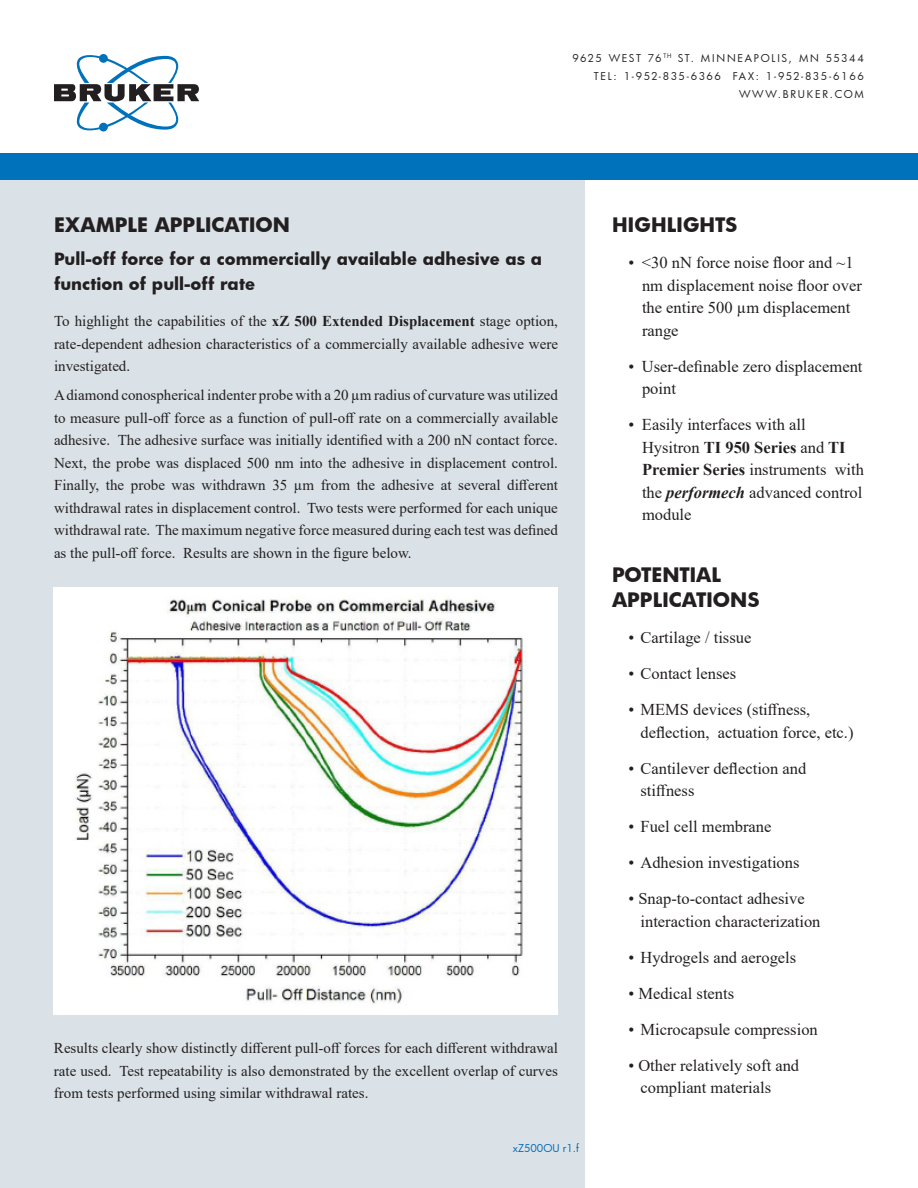
<style>
.page{position:relative;width:918px;height:1188px;background:#fff}
.page>*{position:absolute;margin:0;border:0;box-sizing:border-box;transform-origin:0 0}
.t1{font:700 19.5px "Futura";color:#231f20}
.t2{font:16.5px/22.5px "Times New Roman";color:#231f20}
.t3{font:700 16.5px/25.5px "Futura";color:#231f20}
.t4{font:15px/22.5px "Times New Roman";color:#231f20;text-align:justify}
.t5{font:10.5px "Futura";letter-spacing:.155em;color:#231f20}
.t6{font:10.5px "Futura";letter-spacing:.135em;color:#231f20}
.t7{font:10.5px "Futura";color:#0168b3}
.s1{font-weight:700}
.s2{font-weight:700;font-style:italic}
</style>
<div class="page">
<div style="left:0;top:167px;width:585px;height:1021px;background:#dae2e7"></div>
<img style="left:54px;top:587px;width:504px;height:428px">
<div style="left:0;top:154px;width:918px;height:26px;background:#0072bc"></div>
<svg style="left:54px;top:54px;width:145px;height:78px"></svg>
<p class="t5" style="left:572px;top:51px;width:293px">9625 WEST 76 <sup>TH</sup> ST. MINNEAPOLIS, MN 55344</p>
<p class="t6" style="left:594px;top:69px;width:272px">TEL: 1-952-835-6366 FAX: 1-952-835-6166</p>
<p class="t5" style="left:739px;top:87px;width:126px">WWW.BRUKER.COM</p>
<p class="t1" style="left:54px;top:211px;width:238px">EXAMPLE APPLICATION</p>
<p class="t3" style="left:54px;top:245px;width:490px">Pull-off force for a commercially available adhesive as a function of pull-off rate</p>
<p class="t4" style="left:54px;top:309px;width:506px">To highlight the capabilities of the <span class="s1">xZ 500 Extended Displacement</span> stage option, rate-dependent adhesion characteristics of a commercially available adhesive were investigated.</p>
<p class="t4" style="left:54px;top:384px;width:506px">A diamond conospherical indenter probe with a 20 µm radius of curvature was utilized to measure pull-off force as a function of pull-off rate on a commercially available adhesive. The adhesive surface was initially identified with a 200 nN contact force.<br>Next, the probe was displaced 500 nm into the adhesive in displacement control.<br>Finally, the probe was withdrawn 35 µm from the adhesive at several different withdrawal rates in displacement control. Two tests were performed for each unique withdrawal rate. The maximum negative force measured during each test was defined as the pull-off force. Results are shown in the figure below.</p>
<p class="t4" style="left:54px;top:1037px;width:506px">Results clearly show distinctly different pull-off forces for each different withdrawal rate used. Test repeatability is also demonstrated by the excellent overlap of curves from tests performed using similar withdrawal rates.</p>
<p class="t1" style="left:612px;top:211px;width:127px">HIGHLIGHTS</p>
<p class="t2" style="left:642px;top:251px;width:221px;text-indent:-14px">• &lt;30 nN force noise floor and ~1 nm displacement noise floor over the entire 500 µm displacement range</p>
<p class="t2" style="left:642px;top:355px;width:222px;text-indent:-14px">• User-definable zero displacement point</p>
<p class="t2" style="left:642px;top:413px;width:224px;text-indent:-14px">• Easily interfaces with all<br>Hysitron <span class="s1">TI 950 Series</span> and <span class="s1">TI<br>Premier Series</span> instruments with the <span class="s2">performech</span> advanced control module</p>
<p class="t1" style="left:612px;top:561px;width:111px">POTENTIAL</p>
<p class="t1" style="left:612px;top:586px;width:149px">APPLICATIONS</p>
<p class="t2" style="left:628px;top:626px;width:124px">• Cartilage / tissue</p>
<p class="t2" style="left:628px;top:662px;width:109px">• Contact lenses</p>
<p class="t2" style="left:640px;top:698px;width:215px;text-indent:-12px">• MEMS devices (stiffness, deflection, actuation force, etc.)</p>
<p class="t2" style="left:640px;top:757px;width:167px;text-indent:-12px">• Cantilever deflection and stiffness</p>
<p class="t2" style="left:628px;top:815px;width:145px">• Fuel cell membrane</p>
<p class="t2" style="left:628px;top:851px;width:173px">• Adhesion investigations</p>
<p class="t2" style="left:640px;top:887px;width:182px;text-indent:-12px">• Snap-to-contact adhesive interaction characterization</p>
<p class="t2" style="left:628px;top:946px;width:169px">• Hydrogels and aerogels</p>
<p class="t2" style="left:628px;top:982px;width:107px">• Medical stents</p>
<p class="t2" style="left:628px;top:1018px;width:191px">• Microcapsule compression</p>
<p class="t2" style="left:640px;top:1054px;width:160px;text-indent:-12px">• Other relatively soft and compliant materials</p>
<p class="t7" style="left:513px;top:1142px;width:68px">xZ500OU r1.f</p>
</div>
